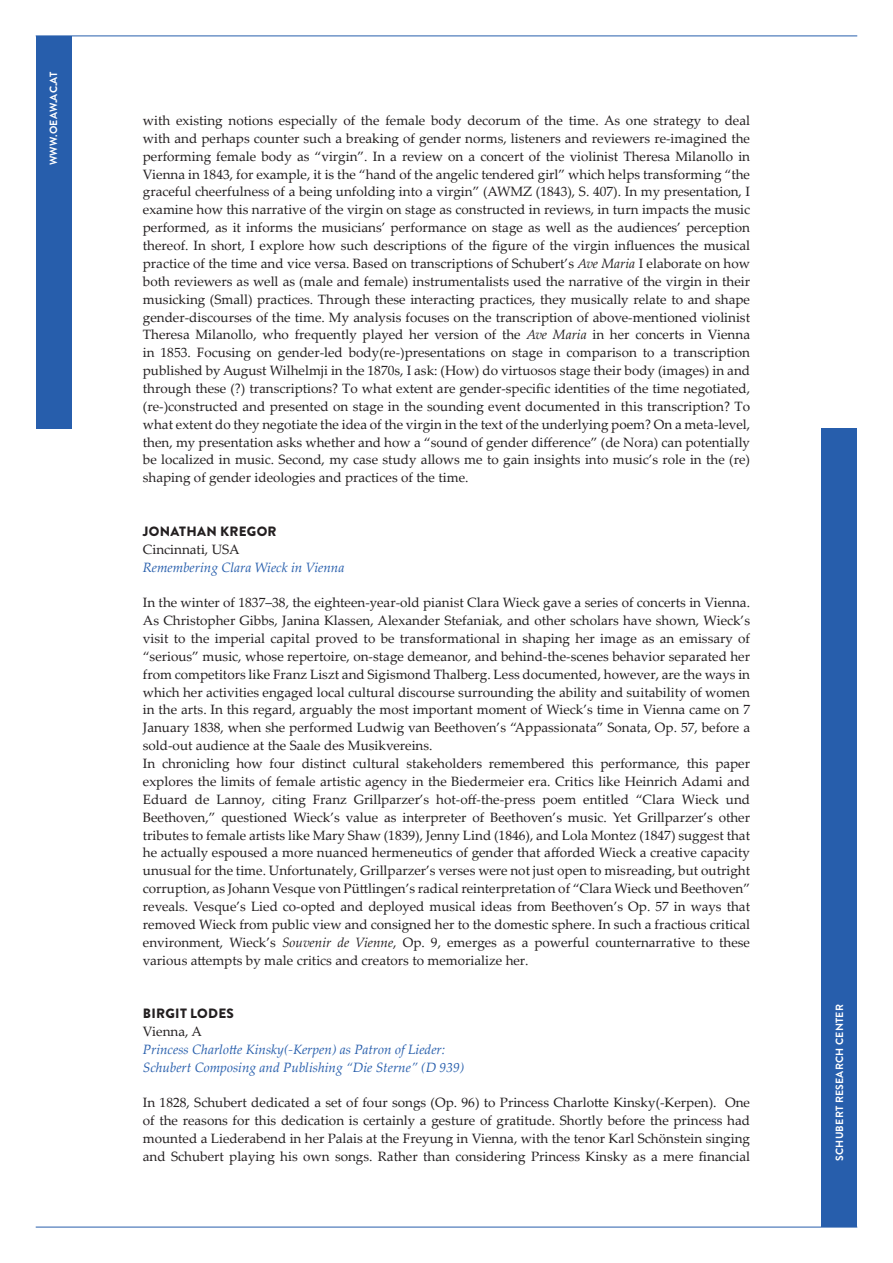
<style>
.page{position:relative;width:893px;height:1263px;background:#fff}
.page>*{position:absolute;margin:0;border:0;box-sizing:border-box;transform-origin:0 0}
.t1{font:13.5px/17.9px "Palatino Linotype";color:#231f20;text-align:justify}
.t2{font:italic 13.5px/17.9px "Palatino Linotype";color:#275eac}
.t3{font:900 13.5px "Brandon Grotesque";letter-spacing:.02em;color:#231f20}
.t4{font:700 10.5px "Brandon Grotesque";letter-spacing:.02em;color:#fff}
.s1{font-style:italic}
</style>
<div class="page">
<div style="left:36px;top:36px;width:35px;height:393px;background:#275eac"></div>
<div style="left:821px;top:429px;width:36px;height:798px;background:#275eac"></div>
<hr style="left:36px;top:36px;width:821px;height:1px;background:#275eac">
<hr style="left:36px;top:1227px;width:821px;height:1px;background:#275eac">
<p class="t4" style="left:46px;top:165px;width:95px;rotate:-90deg">WWW.OEAW.AC.AT</p>
<p class="t1" style="left:143px;top:111px;width:609px">with existing notions especially of the female body decorum of the time. As one strategy to deal with and perhaps counter such a breaking of gender norms, listeners and reviewers re-imagined the performing female body as “virgin”. In a review on a concert of the violinist Theresa Milanollo in Vienna in 1843, for example, it is the “hand of the angelic tendered girl” which helps transforming “the graceful cheerfulness of a being unfolding into a virgin” (AWMZ (1843), S. 407). In my presentation, I examine how this narrative of the virgin on stage as constructed in reviews, in turn impacts the music performed, as it informs the musicians’ performance on stage as well as the audiences’ perception thereof. In short, I explore how such descriptions of the figure of the virgin influences the musical practice of the time and vice versa. Based on transcriptions of Schubert’s <span class="s1">Ave Maria</span> I elaborate on how both reviewers as well as (male and female) instrumentalists used the narrative of the virgin in their musicking (Small) practices. Through these interacting practices, they musically relate to and shape gender-discourses of the time. My analysis focuses on the transcription of above-mentioned violinist Theresa Milanollo, who frequently played her version of the <span class="s1">Ave Maria</span> in her concerts in Vienna in 1853. Focusing on gender-led body(re-)presentations on stage in comparison to a transcription published by August Wilhelmji in the 1870s, I ask: (How) do virtuosos stage their body (images) in and through these (?) transcriptions? To what extent are gender-specific identities of the time negotiated, (re-)constructed and presented on stage in the sounding event documented in this transcription? To what extent do they negotiate the idea of the virgin in the text of the underlying poem? On a meta-level, then, my presentation asks whether and how a “sound of gender difference” (de Nora) can potentially be localized in music. Second, my case study allows me to gain insights into music’s role in the (re) shaping of gender ideologies and practices of the time.</p>
<p class="t3" style="left:143px;top:522px;width:135px">JONATHAN KREGOR</p>
<p class="t1" style="left:143px;top:540px;width:98px">Cincinnati, USA</p>
<p class="t2" style="left:143px;top:557px;width:203px">Remembering Clara Wieck in Vienna</p>
<p class="t1" style="left:143px;top:593px;width:609px;text-align:left">In the winter of 1837–38, the eighteen-year-old pianist Clara Wieck gave a series of concerts in Vienna.<br>As Christopher Gibbs, Janina Klassen, Alexander Stefaniak, and other scholars have shown, Wieck’s visit to the imperial capital proved to be transformational in shaping her image as an emissary of “serious” music, whose repertoire, on-stage demeanor, and behind-the-scenes behavior separated her from competitors like Franz Liszt and Sigismond Thalberg. Less documented, however, are the ways in which her activities engaged local cultural discourse surrounding the ability and suitability of women in the arts. In this regard, arguably the most important moment of Wieck’s time in Vienna came on 7<br>January 1838, when she performed Ludwig van Beethoven’s “Appassionata” Sonata, Op. 57, before a sold-out audience at the Saale des Musikvereins.<br>In chronicling how four distinct cultural stakeholders remembered this performance, this paper explores the limits of female artistic agency in the Biedermeier era. Critics like Heinrich Adami and Eduard de Lannoy, citing Franz Grillparzer’s hot-off-the-press poem entitled “Clara Wieck und Beethoven,” questioned Wieck’s value as interpreter of Beethoven’s music. Yet Grillparzer’s other tributes to female artists like Mary Shaw (1839), Jenny Lind (1846), and Lola Montez (1847) suggest that he actually espoused a more nuanced hermeneutics of gender that afforded Wieck a creative capacity unusual for the time. Unfortunately, Grillparzer’s verses were not just open to misreading, but outright corruption, as Johann Vesque von Püttlingen’s radical reinterpretation of “Clara Wieck und Beethoven” reveals. Vesque’s Lied co-opted and deployed musical ideas from Beethoven’s Op. 57 in ways that removed Wieck from public view and consigned her to the domestic sphere. In such a fractious critical environment, Wieck’s <span class="s1">Souvenir de Vienne</span>, Op. 9, emerges as a powerful counternarrative to these various attempts by male critics and creators to memorialize her.</p>
<p class="t3" style="left:143px;top:1004px;width:92px">BIRGIT LODES</p>
<p class="t1" style="left:143px;top:1022px;width:61px">Vienna, A</p>
<p class="t2" style="left:143px;top:1040px;width:323px">Princess Charlotte Kinsky(-Kerpen) as Patron of Lieder:<br>Schubert Composing and Publishing “Die Sterne” (D 939)</p>
<p class="t1" style="left:143px;top:1093px;width:609px">In 1828, Schubert dedicated a set of four songs (Op. 96) to Princess Charlotte Kinsky(-Kerpen). One of the reasons for this dedication is certainly a gesture of gratitude. Shortly before the princess had mounted a Liederabend in her Palais at the Freyung in Vienna, with the tenor Karl Schönstein singing and Schubert playing his own songs. Rather than considering Princess Kinsky as a mere financial</p>
<p class="t4" style="left:832px;top:1161px;width:158px;rotate:-90deg">SCHUBERT RESEARCH CENTER</p>
</div>
